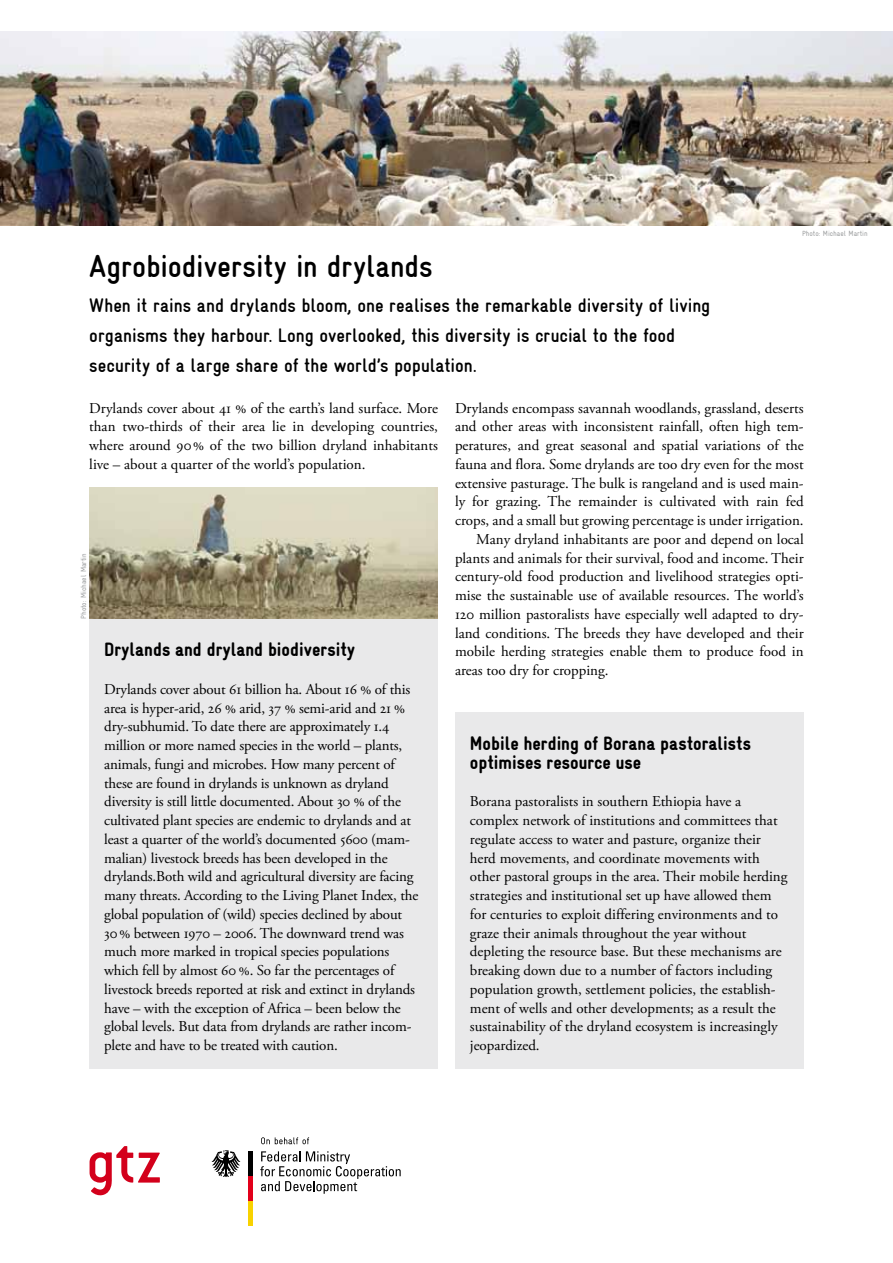
<style>
.page{position:relative;width:893px;height:1263px;background:#fff}
.page>*{position:absolute;margin:0;border:0;box-sizing:border-box;transform-origin:0 0}
.t1{font:700 condensed 31.5px "Gravur";color:#000}
.t2{font:700 condensed 19.5px/30px "Gravur";color:#000}
.t3{font:900 condensed 19.5px/18.8px "Gravur";color:#000}
.t4{font:15px/18.8px "Adobe Garamond Pro";color:#000}
.t5{font:condensed 7.5px "Gravur";color:#9c9e9f}
</style>
<div class="page">
<img style="left:0;top:32px;width:893px;height:193px">
<div style="left:89px;top:619px;width:349px;height:450px;background:#e9e9ea"></div>
<img style="left:89px;top:488px;width:349px;height:131px">
<div style="left:455px;top:712px;width:349px;height:357px;background:#e9e9ea"></div>
<svg style="left:90px;top:1146px;width:70px;height:50px"></svg>
<hr style="left:248px;top:1176px;width:4px;height:25px;background:#e2001a">
<hr style="left:248px;top:1201px;width:4px;height:25px;background:#f8d200">
<hr style="left:248px;top:1151px;width:4px;height:25px;background:#000">
<svg style="left:212px;top:1150px;width:28px;height:27px"></svg>
<svg style="left:260px;top:1151px;width:141px;height:43px"></svg>
<svg style="left:261px;top:1137px;width:48px;height:7px"></svg>
<p class="t5" style="left:802px;top:230px;width:67px">Photo: Michael Martin</p>
<h1 class="t1" style="left:89px;top:249px;width:345px">Agrobiodiversity in drylands</h1>
<h2 class="t2" style="left:89px;top:290px;width:622px">When it rains and drylands bloom, one realises the remarkable diversity of living organisms they harbour. Long overlooked, this diversity is crucial to the food security of a large share of the world’s population.</h2>
<p class="t4" style="left:89px;top:399px;width:350px;text-align:justify">Drylands cover about 41 % of the earth’s land surface. More than two-thirds of their area lie in developing countries, where around 90% of the two billion dryland inhabitants live – about a quarter of the world’s population.</p>
<p class="t4" style="left:455px;top:399px;width:350px">Drylands encompass savannah woodlands, grassland, deserts</p>
<p class="t4" style="left:455px;top:418px;width:350px">and other areas with inconsistent rainfall, often high tem-</p>
<p class="t4" style="left:455px;top:436px;width:350px">peratures, and great seasonal and spatial variations of the</p>
<p class="t4" style="left:455px;top:455px;width:350px">fauna and flora. Some drylands are too dry even for the most</p>
<p class="t4" style="left:455px;top:474px;width:350px">extensive pasturage. The bulk is rangeland and is used main-</p>
<p class="t4" style="left:455px;top:493px;width:350px">ly for grazing. The remainder is cultivated with rain fed</p>
<p class="t4" style="left:455px;top:511px;width:350px">crops, and a small but growing percentage is under irrigation.</p>
<p class="t4" style="left:476px;top:530px;width:329px">Many dryland inhabitants are poor and depend on local</p>
<p class="t4" style="left:455px;top:549px;width:350px">plants and animals for their survival, food and income. Their</p>
<p class="t4" style="left:455px;top:568px;width:350px">century-old food production and livelihood strategies opti-</p>
<p class="t4" style="left:455px;top:586px;width:350px">mise the sustainable use of available resources. The world’s</p>
<p class="t4" style="left:455px;top:605px;width:350px">120 million pastoralists have especially well adapted to dry-</p>
<p class="t4" style="left:455px;top:624px;width:350px">land conditions. The breeds they have developed and their</p>
<p class="t4" style="left:455px;top:643px;width:350px">mobile herding strategies enable them to produce food in</p>
<p class="t4" style="left:455px;top:661px;width:155px">areas too dry for cropping.</p>
<p class="t5" style="left:79px;top:619px;width:67px;rotate:-90deg">Photo: Michael Martin</p>
<h2 class="t3" style="left:104px;top:640px;width:252px">Drylands and dryland biodiversity</h2>
<p class="t4" style="left:104px;top:680px;width:316px">Drylands cover about 61 billion ha. About 16 % of this area is hyper-arid, 26 % arid, 37 % semi-arid and 21 % dry-subhumid. To date there are approximately 1.4 million or more named species in the world – plants, animals, fungi and microbes. How many percent of these are found in drylands is unknown as dryland diversity is still little documented. About 30 % of the cultivated plant species are endemic to drylands and at least a quarter of the world’s documented 5600 (mam&shy;malian) livestock breeds has been developed in the drylands.Both wild and agricultural diversity are facing many threats. According to the Living Planet Index, the global population of (wild) species declined by about 30 % between 1970 – 2006. The downward trend was much more marked in tropical species populations which fell by almost 60 %. So far the percentages of livestock breeds reported at risk and extinct in drylands have – with the exception of Africa – been below the global levels. But data from drylands are rather incom&shy;plete and have to be treated with caution.</p>
<h2 class="t3" style="left:470px;top:734px;width:283px">Mobile herding of Borana pastoralists optimises resource use</h2>
<p class="t4" style="left:470px;top:793px;width:319px">Borana pastoralists in southern Ethiopia have a complex network of institutions and committees that regulate access to water and pasture, organize their herd movements, and coordinate movements with other pastoral groups in the area. Their mobile herding strategies and institutional set up have allowed them for centuries to exploit differing environments and to graze their animals throughout the year without depleting the resource base. But these mechanisms are breaking down due to a number of factors including population growth, settlement policies, the establish&shy;ment of wells and other developments; as a result the sustainability of the dryland ecosystem is increasingly jeopardized.</p>
</div>
